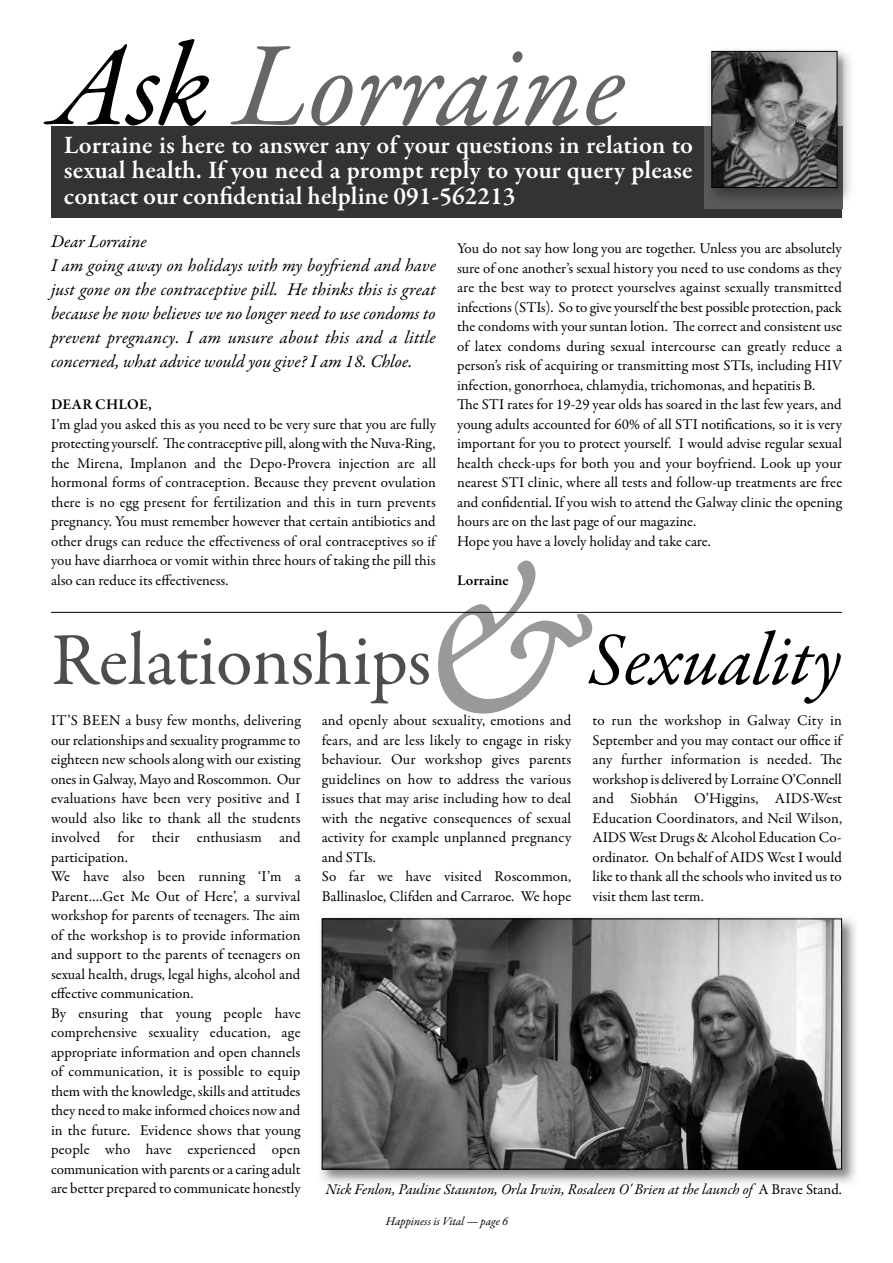
<style>
.page{position:relative;width:893px;height:1263px;background:#fff}
.page>*{position:absolute;margin:0;border:0;box-sizing:border-box;transform-origin:0 0}
.t1{font:italic 210px "Garamond Premr Pro";color:#999}
.t2{font:italic 120px "Garamond Premr Pro";color:#666}
.t3{font:75px "Garamond Premr Pro";letter-spacing:-.01em;color:#4d4d4d}
.t4{font:italic 75px "Garamond Premr Pro";letter-spacing:-.005em;color:#000}
.t5{font:600 25.5px/25.5px "Garamond Premr Pro";color:#fff;text-align:justify}
.t6{font:italic 18px/24px "Garamond Premr Pro";color:#000}
.t7{font:15px/19.5px "Garamond Premr Pro";color:#000}
.t8{font:italic 15px "Garamond Premr Pro";color:#000}
.t9{font:600 15px "Garamond Premr Pro";letter-spacing:.01em;color:#000}
.t10{font:italic 12px "Garamond Premr Pro";color:#000}
.s1{color:#000}
.s2{font-style:normal}
</style>
<div class="page">
<div style="left:51px;top:127px;width:791px;height:91px;background:#333"></div>
<img style="left:704px;top:50px;width:146px;height:158px">
<img style="left:713px;top:53px;width:122px;height:133px">
<div style="left:711px;top:51px;width:126px;height:137px;border:1px solid #000"></div>
<hr style="left:51px;top:612px;width:791px;height:1px;background:#000">
<img style="left:320px;top:917px;width:536px;height:267px">
<img style="left:322px;top:920px;width:519px;height:250px">
<div style="left:322px;top:918px;width:520px;height:251px;border:1px solid #000"></div>
<h2 class="t2" style="left:51px;top:38px;width:575px"><span class="s1">Ask</span> Lorraine</h2>
<h3 class="t5" style="left:64px;top:131px;width:631px">Lorraine is here to answer any of your questions in relation to sexual health. If you need a prompt reply to your query please contact our confidential helpline 091-562213</h3>
<p class="t6" style="left:51px;top:231px;width:386px">Dear Lorraine<br>I am going away on holidays with my boyfriend and have just gone on the contraceptive pill. He thinks this is great because he now believes we no longer need to use condoms to prevent pregnancy. I am unsure about this and a little concerned, what advice would you give? I am 18. Chloe.</p>
<p class="t9" style="left:51px;top:395px;width:102px">DEAR CHLOE,</p>
<p class="t7" style="left:51px;top:416px;width:387px;text-align:justify">I’m glad you asked this as you need to be very sure that you are fully protecting yourself. The contraceptive pill, along with the Nuva-Ring, the Mirena, Implanon and the Depo-Provera injection are all hormonal forms of contraception. Because they prevent ovulation there is no egg present for fertilization and this in turn prevents pregnancy. You must remember however that certain antibiotics and other drugs can reduce the effectiveness of oral contraceptives so if you have diarrhoea or vomit within three hours of taking the pill this also can reduce its effectiveness.</p>
<p class="t7" style="left:457px;top:240px;width:387px">You do not say how long you are together. Unless you are absolutely sure of one another’s sexual history you need to use condoms as they are the best way to protect yourselves against sexually transmitted infections (STIs). So to give yourself the best possible protection, pack the condoms with your suntan lotion. The correct and consistent use of latex condoms during sexual intercourse can greatly reduce a person’s risk of acquiring or transmitting most STIs, including HIV infection, gonorrhoea, chlamydia, trichomonas, and hepatitis B.<br>The STI rates for 19-29 year olds has soared in the last few years, and young adults accounted for 60% of all STI notifications, so it is very important for you to protect yourself. I would advise regular sexual health check-ups for both you and your boyfriend. Look up your nearest STI clinic, where all tests and follow-up treatments are free and confidential. If you wish to attend the Galway clinic the opening hours are on the last page of our magazine.<br>Hope you have a lovely holiday and take care.</p>
<p class="t9" style="left:457px;top:571px;width:53px">Lorraine</p>
<h1 class="t1" style="left:422px;top:557px;width:168px">&amp;</h1>
<h3 class="t3" style="left:51px;top:630px;width:382px">Relationships</h3>
<h3 class="t4" style="left:588px;top:630px;width:256px">Sexuality</h3>
<p class="t7" style="left:51px;top:712px;width:251px">IT’S BEEN a busy few months, delivering our relationships and sexuality programme to eighteen new schools along with our existing ones in Galway, Mayo and Roscommon. Our evaluations have been very positive and I would also like to thank all the students involved for their enthusiasm and participation.<br>We have also been running ‘I’m a Parent….Get Me Out of Here’, a survival workshop for parents of teenagers. The aim of the workshop is to provide information and support to the parents of teenagers on sexual health, drugs, legal highs, alcohol and effective communication.<br>By ensuring that young people have comprehensive sexuality education, age appropriate information and open channels of communication, it is possible to equip them with the knowledge, skills and attitudes they need to make informed choices now and in the future. Evidence shows that young people who have experienced open communication with parents or a caring adult are better prepared to communicate honestly</p>
<p class="t7" style="left:322px;top:712px;width:251px">and openly about sexuality, emotions and fears, and are less likely to engage in risky behaviour. Our workshop gives parents guidelines on how to address the various issues that may arise including how to deal with the negative consequences of sexual activity for example unplanned pregnancy and STIs.<br>So far we have visited Roscommon, Ballinasloe, Clifden and Carraroe. We hope</p>
<p class="t7" style="left:592px;top:712px;width:251px;text-align:justify">to run the workshop in Galway City in September and you may contact our office if any further information is needed. The workshop is delivered by Lorraine O’Connell and Siobhán O’Higgins, AIDS-West Education Coordinators, and Neil Wilson, AIDS West Drugs &amp; Alcohol Education Co&shy;ordinator. On behalf of AIDS West I would like to thank all the schools who invited us to visit them last term.</p>
<p class="t8" style="left:325px;top:1183px;width:518px">Nick Fenlon, Pauline Staunton, Orla Irwin, Rosaleen O' Brien at the launch of <span class="s2">A Brave Stand.</span></p>
<p class="t10" style="left:386px;top:1216px;width:124px">Happiness is Vital — page 6</p>
</div>
